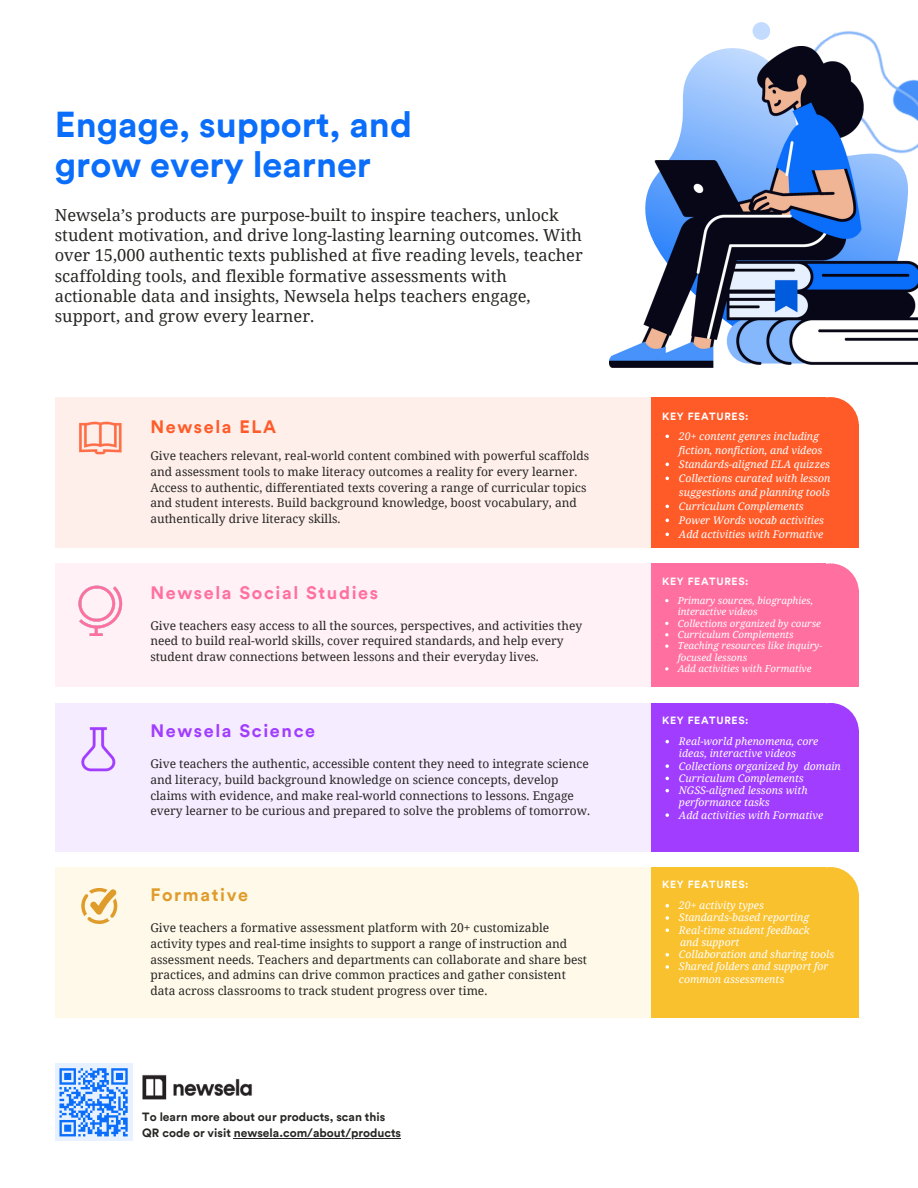
<style>
.page{position:relative;width:918px;height:1188px;background:#fff}
.page>*{position:absolute;margin:0;border:0;box-sizing:border-box;transform-origin:0 0}
.t1{font:700 36px/39.3px "Circular";color:#0a6efa}
.t2{font:700 18px "Circular";letter-spacing:.09em;color:#ff70a1}
.t3{font:700 18px "Circular";letter-spacing:.09em;color:#a13dff}
.t4{font:700 18px "Circular";letter-spacing:.09em;color:#ff5b29}
.t5{font:700 18px "Circular";letter-spacing:.09em;color:#df9c2b}
.t6{font:16.5px/20.2px "Noto Serif";color:#262624}
.t7{font:12px/15.8px "Noto Serif";color:#262624}
.t8{font:700 12px "Circular";color:#262624}
.t9{font:italic 10.5px/12.3px "Noto Serif";color:#fff}
.t10{font:700 10.5px "Circular";letter-spacing:.06em;color:#fff}
.t11{font:italic 9.75px/11.4px "Noto Serif";color:#fff}
</style>
<div class="page">
<div style="left:642px;top:397px;width:184px;height:151px;background:#ff5b29"></div>
<div style="left:675px;top:424px;width:184px;height:124px;background:#ff5b29"></div>
<div style="left:802px;top:397px;width:57px;height:57px;background:#ff5b29;border-radius:50%"></div>
<div style="left:55px;top:397px;width:595px;height:151px;background:#ffefea"></div>
<img style="left:79px;top:421px;width:43px;height:34px">
<div style="left:642px;top:703px;width:184px;height:148px;background:#a13dff"></div>
<div style="left:675px;top:730px;width:184px;height:121px;background:#a13dff"></div>
<div style="left:802px;top:703px;width:57px;height:57px;background:#a13dff;border-radius:50%"></div>
<div style="left:55px;top:703px;width:595px;height:148px;background:#f6ecff"></div>
<img style="left:81px;top:727px;width:35px;height:45px">
<div style="left:642px;top:563px;width:184px;height:124px;background:#ff70a1"></div>
<div style="left:675px;top:590px;width:184px;height:97px;background:#ff70a1"></div>
<div style="left:802px;top:563px;width:57px;height:57px;background:#ff70a1;border-radius:50%"></div>
<div style="left:55px;top:563px;width:595px;height:124px;background:#fff1f6"></div>
<div style="left:642px;top:867px;width:184px;height:151px;background:#fac12e"></div>
<div style="left:675px;top:894px;width:184px;height:124px;background:#fac12e"></div>
<div style="left:802px;top:867px;width:57px;height:57px;background:#fac12e;border-radius:50%"></div>
<div style="left:55px;top:867px;width:595px;height:151px;background:#fff9e9"></div>
<img style="left:609px;top:47px;width:309px;height:320px">
<div style="left:753px;top:22px;width:17px;height:18px;background:#c2dbfe;border-radius:50%"></div>
<div style="left:55px;top:1064px;width:77px;height:77px;background:#e7f1ff"></div>
<svg style="left:59px;top:1068px;width:69px;height:69px"></svg>
<img style="left:78px;top:585px;width:45px;height:51px">
<hr style="left:234px;top:1138px;width:167px;height:1px;background:#262624">
<img style="left:123px;top:1063px;width:129px;height:56px">
<svg style="left:81px;top:888px;width:36px;height:36px"></svg>
<svg style="left:666px;top:764px;width:3px;height:4px"></svg>
<svg style="left:666px;top:813px;width:3px;height:4px"></svg>
<svg style="left:666px;top:916px;width:3px;height:4px"></svg>
<svg style="left:666px;top:928px;width:3px;height:4px"></svg>
<svg style="left:666px;top:965px;width:3px;height:4px"></svg>
<p class="t1" style="left:55px;top:104px;width:359px">Engage, support, and grow every learner</p>
<p class="t6" style="left:55px;top:204px;width:530px">Newsela’s products are purpose-built to inspire teachers, unlock student motivation, and drive long-lasting learning outcomes. With over 15,000 authentic texts published at five reading levels, teacher scaffolding tools, and flexible formative assessments with actionable data and insights, Newsela helps teachers engage, support, and grow every learner.</p>
<p class="t4" style="left:150px;top:415px;width:127px">Newsela ELA</p>
<p class="t7" style="left:150px;top:447px;width:440px">Give teachers relevant, real-world content combined with powerful scaffolds and assessment tools to make literacy outcomes a reality for every learner.<br>Access to authentic, differentiated texts covering a range of curricular topics and student interests. Build background knowledge, boost vocabulary, and authentically drive literacy skills.</p>
<p class="t2" style="left:150px;top:581px;width:229px">Newsela Social Studies</p>
<p class="t7" style="left:150px;top:617px;width:433px">Give teachers easy access to all the sources, perspectives, and activities they need to build real-world skills, cover required standards, and help every student draw connections between lessons and their everyday lives.</p>
<p class="t3" style="left:150px;top:719px;width:166px">Newsela Science</p>
<p class="t7" style="left:150px;top:756px;width:441px">Give teachers the authentic, accessible content they need to integrate science and literacy, build background knowledge on science concepts, develop claims with evidence, and make real-world connections to lessons. Engage every learner to be curious and prepared to solve the problems of tomorrow.</p>
<p class="t5" style="left:150px;top:883px;width:99px">Formative</p>
<p class="t7" style="left:150px;top:920px;width:438px">Give teachers a formative assessment platform with 20+ customizable activity types and real-time insights to support a range of instruction and assessment needs. Teachers and departments can collaborate and share best practices, and admins can drive common practices and gather consistent data across classrooms to track student progress over time.</p>
<p class="t8" style="left:142px;top:1109px;width:245px">To learn more about our products, scan this</p>
<p class="t8" style="left:142px;top:1125px;width:260px">QR code or visit newsela.com/about/products</p>
<p class="t10" style="left:662px;top:410px;width:88px">KEY FEATURES:</p>
<p class="t9" style="left:679px;top:429px;width:145px;line-height:14px">20+ content genres including fiction, nonfiction, and videos</p>
<p class="t9" style="left:679px;top:458px;width:153px">Standards-aligned ELA quizzes</p>
<p class="t9" style="left:679px;top:471px;width:153px;line-height:14px">Collections curated with lesson suggestions and planning tools</p>
<p class="t9" style="left:679px;top:500px;width:126px">Curriculum Complements</p>
<p class="t9" style="left:679px;top:514px;width:147px">Power Words vocab activities</p>
<p class="t9" style="left:679px;top:528px;width:146px">Add activities with Formative</p>
<p class="t10" style="left:662px;top:574px;width:88px">KEY FEATURES:</p>
<p class="t11" style="left:678px;top:594px;width:137px">Primary sources, biographies, interactive videos</p>
<p class="t11" style="left:678px;top:617px;width:145px">Collections organized by course</p>
<p class="t11" style="left:678px;top:629px;width:117px">Curriculum Complements</p>
<p class="t11" style="left:678px;top:640px;width:146px">Teaching resources like inquiry&shy;focused lessons</p>
<p class="t11" style="left:678px;top:663px;width:135px">Add activities with Formative</p>
<p class="t10" style="left:662px;top:714px;width:88px">KEY FEATURES:</p>
<p class="t9" style="left:679px;top:735px;width:141px">Real-world phenomena, core ideas, interactive videos</p>
<p class="t9" style="left:679px;top:759px;width:163px">Collections organized by domain</p>
<p class="t9" style="left:679px;top:772px;width:126px">Curriculum Complements</p>
<p class="t9" style="left:679px;top:784px;width:130px">NGSS-aligned lessons with performance tasks</p>
<p class="t9" style="left:679px;top:808px;width:146px">Add activities with Formative</p>
<p class="t10" style="left:662px;top:878px;width:88px">KEY FEATURES:</p>
<p class="t9" style="left:679px;top:899px;width:87px">20+ activity types</p>
<p class="t9" style="left:679px;top:911px;width:132px">Standards-based reporting</p>
<p class="t9" style="left:679px;top:924px;width:132px">Real-time student feedback</p>
<p class="t9" style="left:679px;top:948px;width:157px">Collaboration and sharing tools</p>
<p class="t9" style="left:679px;top:960px;width:151px">Shared folders and support for common assessments</p>
<p class="t9" style="left:680px;top:936px;width:61px">and support</p>
</div>
